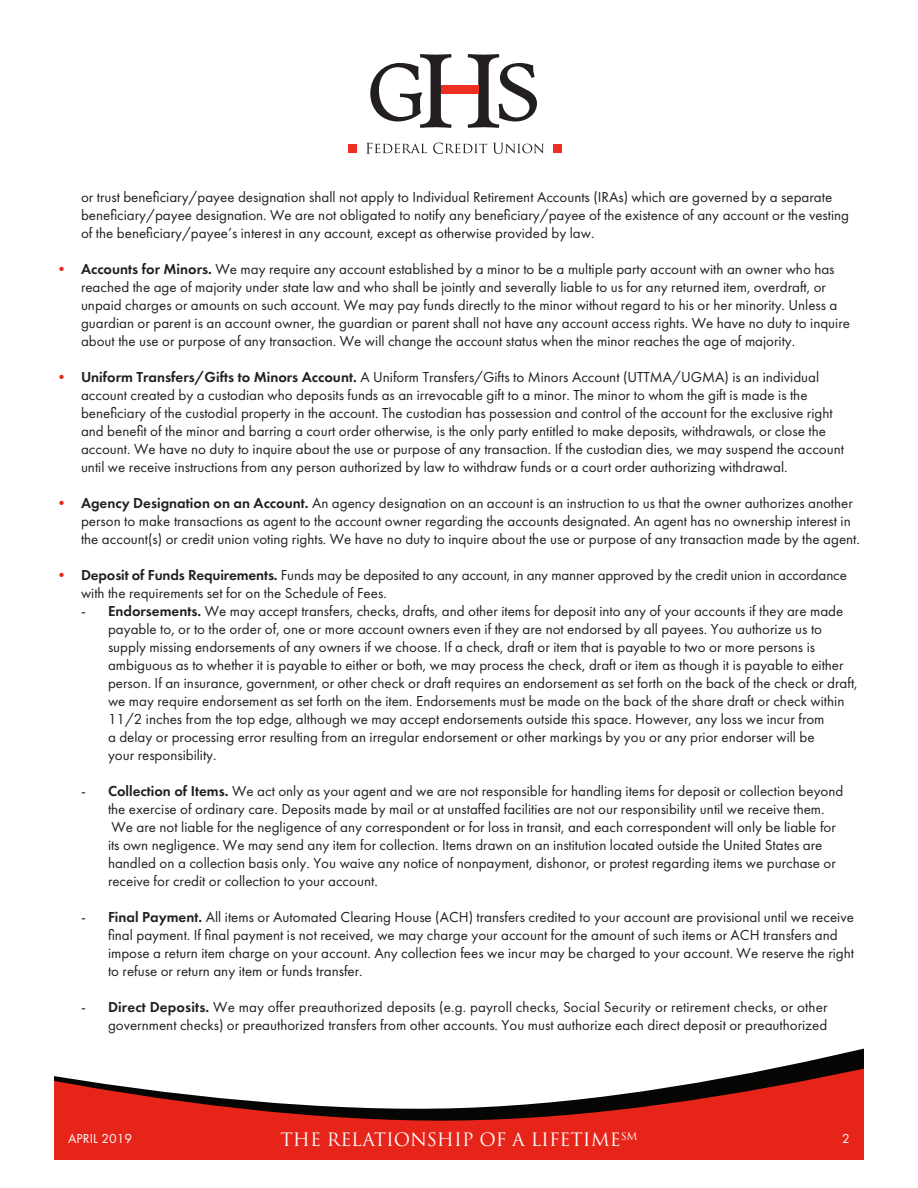
<style>
.page{position:relative;width:918px;height:1188px;background:#fff}
.page>*{position:absolute;margin:0;border:0;box-sizing:border-box;transform-origin:0 0}
.t1{font:18px "Trajan Pro 3";color:#fff}
.t2{font:15px/18px "Futura PT";color:#231f20}
.t3{font:13.5px "Futura PT";letter-spacing:.01em;color:#fff}
.t4{font:10.5px "Trajan Pro 3";color:#fff}
.s1{color:#e72419}
.s2{font-weight:600}
</style>
<div class="page">
<div style="left:348px;top:144px;width:8px;height:8px;background:#ee2e22"></div>
<svg style="left:366px;top:143px;width:61px;height:11px"></svg>
<svg style="left:433px;top:143px;width:54px;height:11px"></svg>
<svg style="left:493px;top:143px;width:51px;height:11px"></svg>
<div style="left:554px;top:144px;width:8px;height:8px;background:#ee2e22"></div>
<svg style="left:370px;top:54px;width:167px;height:74px"></svg>
<div style="left:441px;top:85px;width:37px;height:9px;background:#ee2e22"></div>
<svg style="left:795px;top:1048px;width:69px;height:16px"></svg>
<svg style="left:54px;top:1064px;width:810px;height:96px;fill:#e72419"></svg>
<p class="t2" style="left:81px;top:187px;width:770px">or trust beneficiary/payee designation shall not apply to Individual Retirement Accounts (IRAs) which are governed by a separate beneficiary/payee designation. We are not obligated to notify any beneficiary/payee of the existence of any account or the vesting of the beneficiary/payee’s interest in any account, except as otherwise provided by law.</p>
<p class="t2" style="left:81px;top:259px;width:771px;text-indent:-27px"><span class="s1">•</span> <span class="s2">Accounts for Minors.</span> We may require any account established by a minor to be a multiple party account with an owner who has reached the age of majority under state law and who shall be jointly and severally liable to us for any returned item, overdraft, or unpaid charges or amounts on such account. We may pay funds directly to the minor without regard to his or her minority. Unless a guardian or parent is an account owner, the guardian or parent shall not have any account access rights. We have no duty to inquire about the use or purpose of any transaction. We will change the account status when the minor reaches the age of majority.</p>
<p class="t2" style="left:81px;top:367px;width:765px;text-indent:-27px"><span class="s1">•</span> <span class="s2">Uniform Transfers/Gifts to Minors Account.</span> A Uniform Transfers/Gifts to Minors Account (UTTMA/UGMA) is an individual account created by a custodian who deposits funds as an irrevocable gift to a minor. The minor to whom the gift is made is the beneficiary of the custodial property in the account. The custodian has possession and control of the account for the exclusive right and benefit of the minor and barring a court order otherwise, is the only party entitled to make deposits, withdrawals, or close the account. We have no duty to inquire about the use or purpose of any transaction. If the custodian dies, we may suspend the account until we receive instructions from any person authorized by law to withdraw funds or a court order authorizing withdrawal.</p>
<p class="t2" style="left:81px;top:493px;width:780px;text-indent:-27px"><span class="s1">•</span> <span class="s2">Agency Designation on an Account.</span> An agency designation on an account is an instruction to us that the owner authorizes another person to make transactions as agent to the account owner regarding the accounts designated. An agent has no ownership interest in the account(s) or credit union voting rights. We have no duty to inquire about the use or purpose of any transaction made by the agent.</p>
<p class="t2" style="left:81px;top:565px;width:767px;text-indent:-27px"><span class="s1">•</span> <span class="s2">Deposit of Funds Requirements.</span> Funds may be deposited to any account, in any manner approved by the credit union in accordance with the requirements set for on the Schedule of Fees.</p>
<p class="t2" style="left:108px;top:601px;width:751px;text-indent:-27px">- <span class="s2">Endorsements.</span> We may accept transfers, checks, drafts, and other items for deposit into any of your accounts if they are made payable to, or to the order of, one or more account owners even if they are not endorsed by all payees. You authorize us to supply missing endorsements of any owners if we choose. If a check, draft or item that is payable to two or more persons is ambiguous as to whether it is payable to either or both, we may process the check, draft or item as though it is payable to either person. If an insurance, government, or other check or draft requires an endorsement as set forth on the back of the check or draft, we may require endorsement as set forth on the item. Endorsements must be made on the back of the share draft or check within 11/2 inches from the top edge, although we may accept endorsements outside this space. However, any loss we incur from<br>a delay or processing error resulting from an irregular endorsement or other markings by you or any prior endorser will be<br>your responsibility.</p>
<p class="t2" style="left:108px;top:781px;width:737px;text-indent:-27px">- <span class="s2">Collection of Items.</span> We act only as your agent and we are not responsible for handling items for deposit or collection beyond the exercise of ordinary care. Deposits made by mail or at unstaffed facilities are not our responsibility until we receive them.<br>We are not liable for the negligence of any correspondent or for loss in transit, and each correspondent will only be liable for its own negligence. We may send any item for collection. Items drawn on an institution located outside the United States are handled on a collection basis only. You waive any notice of nonpayment, dishonor, or protest regarding items we purchase or receive for credit or collection to your account.</p>
<p class="t2" style="left:108px;top:907px;width:748px;text-indent:-27px">- <span class="s2">Final Payment.</span> All items or Automated Clearing House (ACH) transfers credited to your account are provisional until we receive final payment. If final payment is not received, we may charge your account for the amount of such items or ACH transfers and impose a return item charge on your account. Any collection fees we incur may be charged to your account. We reserve the right to refuse or return any item or funds transfer.</p>
<p class="t2" style="left:81px;top:997px;width:748px;text-align:right">- <span class="s2">Direct Deposits.</span> We may offer preauthorized deposits (e.g. payroll checks, Social Security or retirement checks, or other government checks) or preauthorized transfers from other accounts. You must authorize each direct deposit or preauthorized</p>
<p class="t3" style="left:68px;top:1131px;width:65px">APRIL 2019</p>
<p class="t4" style="left:621px;top:1129px;width:18px">SM</p>
<p class="t3" style="left:842px;top:1131px;width:9px">2</p>
<p class="t1" style="left:280px;top:1127px;width:342px">THE RELATIONSHIP OF A LIFETIME</p>
</div>
